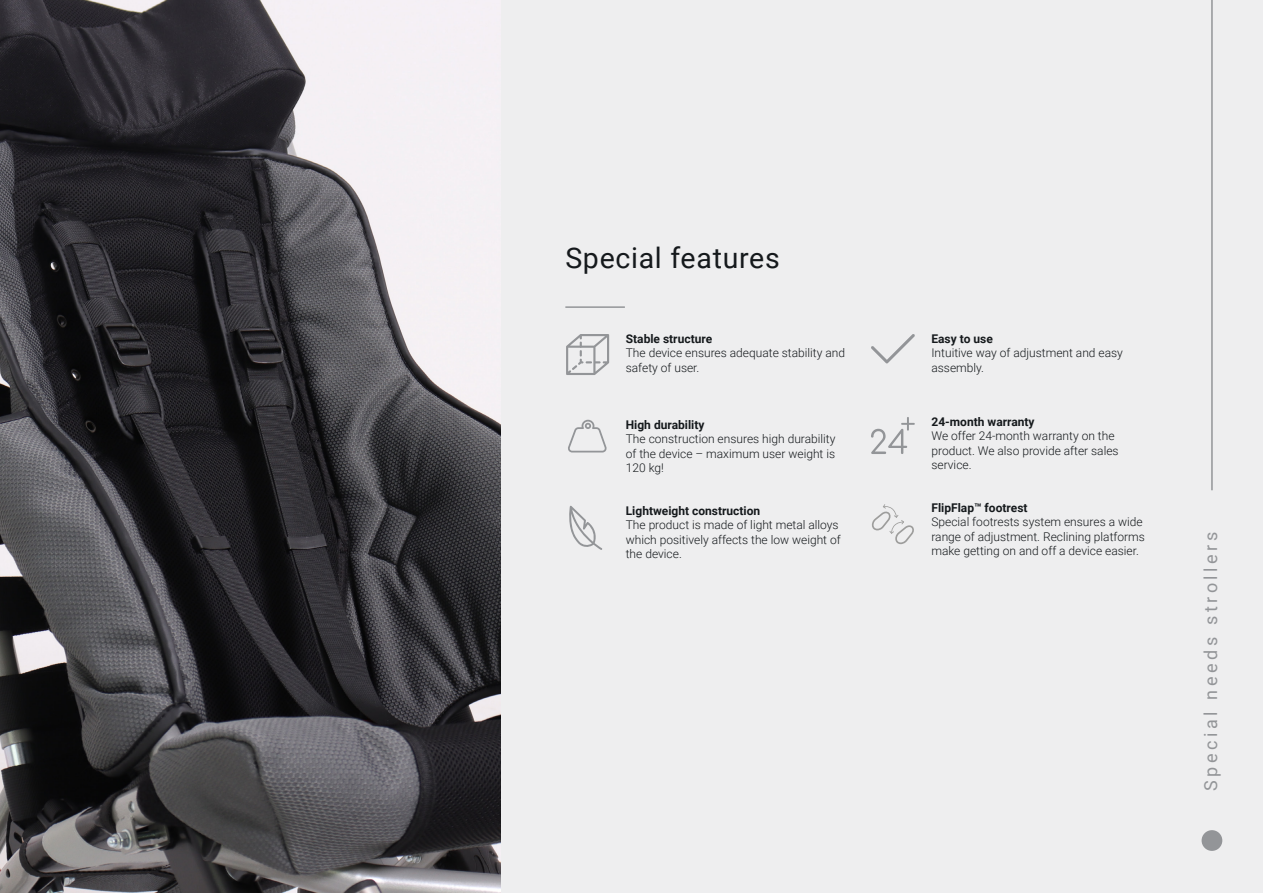
<style>
.page{position:relative;width:1263px;height:893px;background:#eeeeef}
.page>*{position:absolute;margin:0;border:0;box-sizing:border-box;transform-origin:0 0}
.t1{font:28.5px "Roboto";letter-spacing:.025em;color:#15191c}
.t2{font:18px "Roboto";letter-spacing:.2em;color:#939598}
.t3{font:300 12px/14.4px "Roboto";color:#15191c}
.t4{font:700 12px "Roboto";color:#15191c}
</style>
<div class="page">
<hr style="left:1211px;top:0;width:2px;height:490px;background:#939598">
<div style="left:1201px;top:830px;width:21px;height:21px;background:#939598;border-radius:50%"></div>
<hr style="left:565px;top:306px;width:60px;height:2px;background:#939598">
<svg style="left:871px;top:417px;width:44px;height:37px"></svg>
<svg style="left:566px;top:334px;width:43px;height:41px"></svg>
<svg style="left:871px;top:334px;width:44px;height:29px"></svg>
<svg style="left:872px;top:504px;width:42px;height:40px"></svg>
<svg style="left:569px;top:506px;width:33px;height:44px"></svg>
<svg style="left:568px;top:420px;width:39px;height:32px"></svg>
<img style="left:0;top:0;width:500px;height:893px">
<p class="t1" style="left:565px;top:238px;width:216px">Special features</p>
<p class="t4" style="left:626px;top:330px;width:88px">Stable structure</p>
<p class="t3" style="left:626px;top:345px;width:221px">The device ensures adequate stability and safety of user.</p>
<p class="t4" style="left:626px;top:416px;width:80px">High durability</p>
<p class="t3" style="left:626px;top:431px;width:211px;text-align:justify">The construction ensures high durability of the device – maximum user weight is 120 kg!</p>
<p class="t4" style="left:626px;top:502px;width:136px">Lightweight construction</p>
<p class="t3" style="left:626px;top:517px;width:216px">The product is made of light metal alloys which positively affects the low weight of the device.</p>
<p class="t4" style="left:931px;top:330px;width:63px">Easy to use</p>
<p class="t3" style="left:931px;top:345px;width:193px">Intuitive way of adjustment and easy assembly.</p>
<p class="t4" style="left:931px;top:413px;width:105px">24-month warranty</p>
<p class="t3" style="left:931px;top:428px;width:189px">We offer 24-month warranty on the product. We also provide after sales service.</p>
<p class="t4" style="left:931px;top:499px;width:98px">FlipFlap™ footrest</p>
<p class="t3" style="left:931px;top:514px;width:215px">Special footrests system ensures a wide range of adjustment. Reclining platforms make getting on and off a device easier.</p>
<p class="t2" style="left:1198px;top:791px;width:261px;rotate:-90deg">Special needs strollers</p>
</div>
